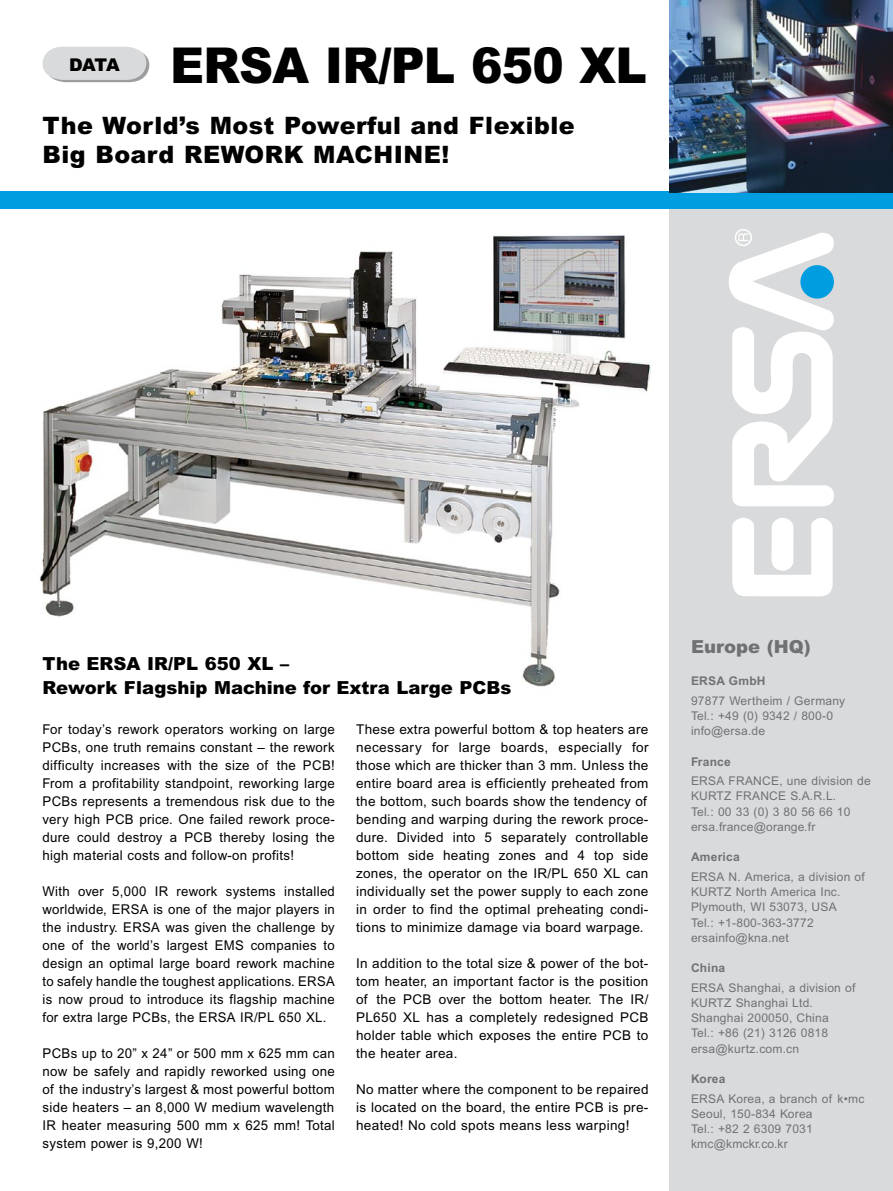
<style>
.page{position:relative;width:893px;height:1191px;background:#fff}
.page>*{position:absolute;margin:0;border:0;box-sizing:border-box;transform-origin:0 0}
.t1{font:900 49.5px "Arial";letter-spacing:-.015em;color:#000;scale:.95 1}
.t2{font:900 24px "Arial";letter-spacing:.02em;color:#000}
.heading_5{font:900 18px "Arial";color:#000}
.heading_5-2{font:900 18px "Arial";color:#707173}
.t3{font:900 17.55px "Arial";color:#000}
.Pa2{font:13.5px/18px "Arial";letter-spacing:.025em;color:#000;text-align:justify}
.t4{font:12px/15.3px "Arial";letter-spacing:.02em;color:#707173}
.t5{font:700 12px "Arial";letter-spacing:.02em;color:#707173}
</style>
<div class="page">
<svg style="left:43px;top:47px;width:106px;height:35px;background:#d7d8d9"></svg>
<div style="left:670px;top:191px;width:223px;height:1000px;background:#d9dadb"></div>
<div style="left:0;top:191px;width:893px;height:17px;background:#009ee0"></div>
<svg style="left:732px;top:518px;width:101px;height:78px"></svg>
<svg style="left:729px;top:229px;width:105px;height:277px"></svg>
<img style="left:670px;top:0;width:223px;height:192px">
<img style="left:40px;top:235px;width:611px;height:452px">
<p class="t1" style="left:170px;top:34px;width:503px">ERSA IR/PL 650 XL</p>
<p class="t2" style="left:43px;top:111px;width:534px">The World’s Most Powerful and Flexible</p>
<p class="t2" style="left:43px;top:139px;width:408px">Big Board REWORK MACHINE!</p>
<p class="t3" style="left:69px;top:53px;width:52px">DATA</p>
<p class="heading_5" style="left:43px;top:652px;width:248px">The ERSA IR/PL 650 XL –</p>
<p class="heading_5" style="left:43px;top:676px;width:470px">Rework Flagship Machine for Extra Large PCBs</p>
<p class="Pa2" style="left:43px;top:720px;width:294px">For today’s rework operators working on large PCBs, one truth remains constant – the rework difficulty increases with the size of the PCB!<br>From a profitability standpoint, reworking large PCBs represents a tremendous risk due to the very high PCB price. One failed rework proce&shy;dure could destroy a PCB thereby losing the high material costs and follow-on profits!</p>
<p class="Pa2" style="left:43px;top:882px;width:294px">With over 5,000 IR rework systems installed worldwide, ERSA is one of the major players in the industry. ERSA was given the challenge by one of the world’s largest EMS companies to design an optimal large board rework machine to safely handle the toughest applications. ERSA is now proud to introduce its flagship machine for extra large PCBs, the ERSA IR/PL 650 XL.</p>
<p class="Pa2" style="left:43px;top:1044px;width:294px">PCBs up to 20” x 24” or 500 mm x 625 mm can now be safely and rapidly reworked using one of the industry’s largest &amp; most powerful bottom side heaters – an 8,000 W medium wavelength</p>
<p class="Pa2" style="left:43px;top:1116px;width:294px">IR heater measuring 500 mm x 625 mm! Total system power is 9,200 W!</p>
<p class="Pa2" style="left:356px;top:720px;width:294px">These extra powerful bottom &amp; top heaters are necessary for large boards, especially for those which are thicker than 3 mm. Unless the entire board area is efficiently preheated from the bottom, such boards show the tendency of bending and warping during the rework proce&shy;dure. Divided into 5 separately controllable bottom side heating zones and 4 top side zones, the operator on the IR/PL 650 XL can individually set the power supply to each zone in order to find the optimal preheating condi&shy;tions to minimize damage via board warpage.</p>
<p class="Pa2" style="left:356px;top:954px;width:294px">In addition to the total size &amp; power of the bot&shy;tom heater, an important factor is the position of the PCB over the bottom heater. The IR/ PL650 XL has a completely redesigned PCB holder table which exposes the entire PCB to the heater area.</p>
<p class="Pa2" style="left:356px;top:1080px;width:294px">No matter where the component to be repaired is located on the board, the entire PCB is pre&shy;heated! No cold spots means less warping!</p>
<p class="heading_5-2" style="left:691px;top:635px;width:121px">Europe (HQ)</p>
<p class="t5" style="left:691px;top:674px;width:76px">ERSA GmbH</p>
<p class="t4" style="left:691px;top:692px;width:156px">97877 Wertheim / Germany</p>
<p class="t4" style="left:691px;top:708px;width:144px">Tel.: +49 (0) 9342 / 800-0</p>
<p class="t4" style="left:691px;top:723px;width:76px">info@ersa.de</p>
<p class="t5" style="left:691px;top:754px;width:41px">France</p>
<p class="t4" style="left:691px;top:773px;width:181px">ERSA FRANCE, une division de</p>
<p class="t4" style="left:691px;top:788px;width:147px">KURTZ FRANCE S.A.R.L.</p>
<p class="t4" style="left:691px;top:803px;width:161px">Tel.: 00 33 (0) 3 80 56 66 10</p>
<p class="t4" style="left:691px;top:819px;width:126px">ersa.france@orange.fr</p>
<p class="t5" style="left:691px;top:850px;width:50px">America</p>
<p class="t4" style="left:691px;top:869px;width:175px">ERSA N. America, a division of<br>Kurtz</p>
<p class="t4" style="left:736px;top:884px;width:106px">North America Inc.</p>
<p class="t4" style="left:691px;top:899px;width:147px">Plymouth, WI 53073, USA</p>
<p class="t4" style="left:691px;top:914px;width:124px">Tel.: +1-800-363-3772</p>
<p class="t4" style="left:691px;top:929px;width:99px">ersainfo@kna.net</p>
<p class="t5" style="left:691px;top:961px;width:36px">China</p>
<p class="t4" style="left:691px;top:979px;width:166px">ERSA Shanghai, a division of</p>
<p class="t4" style="left:691px;top:995px;width:123px">KURTZ Shanghai Ltd.</p>
<p class="t4" style="left:691px;top:1010px;width:139px">Shanghai 200050, China</p>
<p class="t4" style="left:691px;top:1025px;width:139px">Tel.: +86 (21) 3126 0818</p>
<p class="t4" style="left:691px;top:1040px;width:110px">ersa@kurtz.com.cn</p>
<p class="t5" style="left:691px;top:1072px;width:36px">Korea</p>
<p class="t4" style="left:691px;top:1090px;width:175px">ERSA Korea, a branch of k•mc</p>
<p class="t4" style="left:691px;top:1106px;width:123px">Seoul, 150-834 Korea</p>
<p class="t4" style="left:691px;top:1121px;width:123px">Tel.: +82 2 6309 7031</p>
<p class="t4" style="left:691px;top:1136px;width:98px">kmc@kmckr.co.kr</p>
</div>
